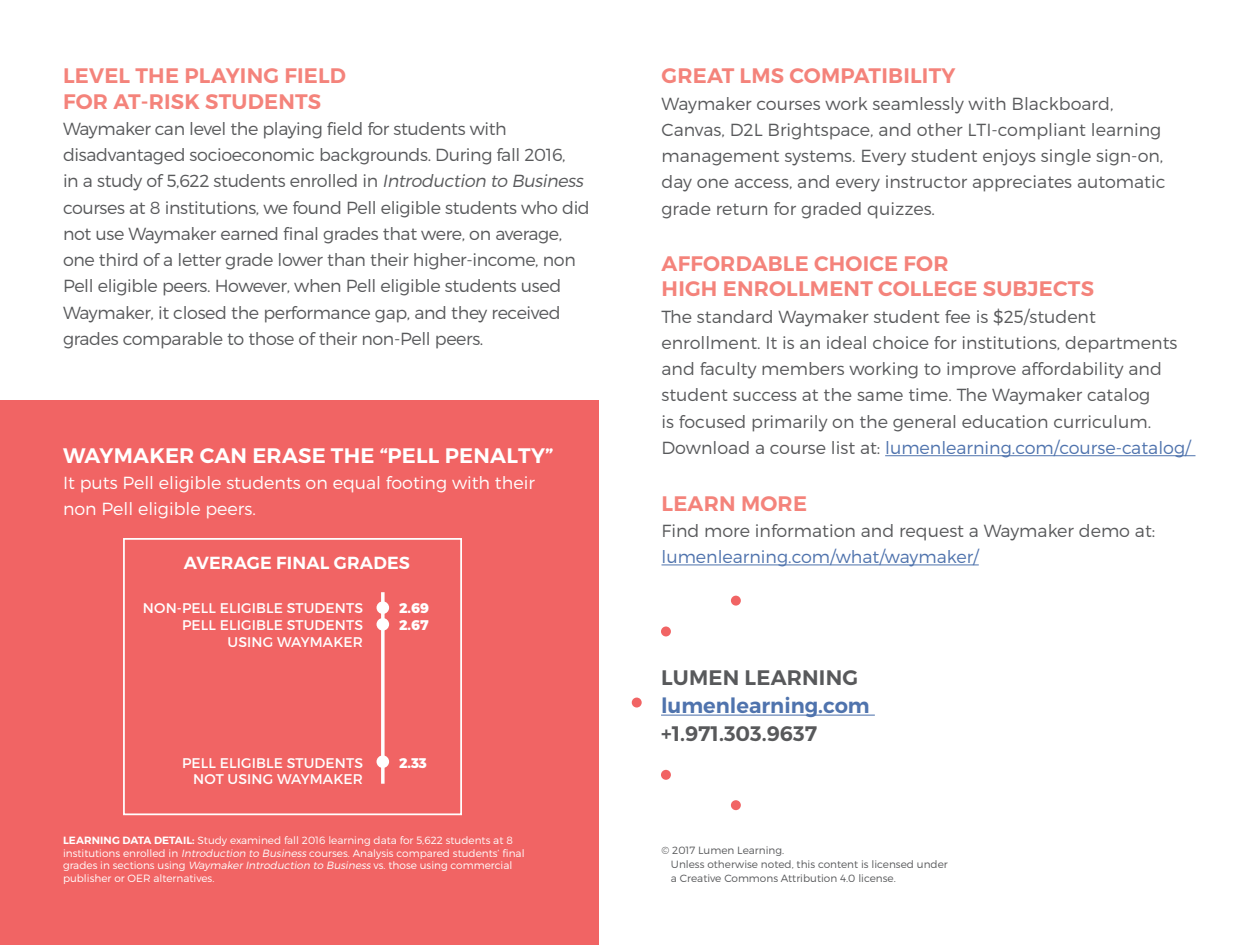
<style>
.page{position:relative;width:1260px;height:945px;background:#fff}
.page>*{position:absolute;margin:0;border:0;box-sizing:border-box;transform-origin:0 0}
.Headline{font:600 21px/25.2px "Montserrat";letter-spacing:.01em;color:#f4837b}
.Headline-2{font:600 21px "Montserrat";letter-spacing:.01em;color:#fff}
.Headline-3{font:600 21px "Montserrat";letter-spacing:.01em;color:#58595b}
.Headline-4{font:600 21px "Montserrat";color:#4f73ad}
.t1{font:300 17.5px/26.2px "Montserrat";color:#58595b}
.t2{font:300 17.5px/26.2px "Montserrat";letter-spacing:-.02em;color:#58595b}
.t3{font:300 17.5px/26.2px "Montserrat";color:#fff}
.call_outs{font:600 17.5px "Montserrat";letter-spacing:.01em;color:#fff}
.t4{font:14px "Montserrat";letter-spacing:.01em;color:#fff}
.t5{font:800 14px "Montserrat";color:#fff}
.t6{font:300 10.5px/12.6px "Montserrat";color:#fff}
.CCBY{font:300 10.5px/14px "Montserrat";color:#58595b}
.s1{font-style:italic}
.s2{font-weight:600}
.s3{color:#4f73ad}
</style>
<div class="page">
<div style="left:0;top:401px;width:598px;height:544px;background:#f16464"></div>
<div style="left:123px;top:538px;width:339px;height:277px;border:2px solid #fff"></div>
<svg style="left:381px;top:592px;width:4px;height:192px"></svg>
<div style="left:377px;top:601px;width:12px;height:13px;background:#fff;border-radius:50%"></div>
<div style="left:377px;top:618px;width:12px;height:13px;background:#fff;border-radius:50%"></div>
<div style="left:377px;top:755px;width:12px;height:13px;background:#fff;border-radius:50%"></div>
<hr style="left:885px;top:455px;width:311px;height:1px;background:#4f73ad">
<hr style="left:662px;top:564px;width:317px;height:1px;background:#4f73ad">
<div style="left:632px;top:698px;width:10px;height:10px;background:#f16464;border-radius:50%"></div>
<div style="left:661px;top:627px;width:10px;height:9px;background:#f16464;border-radius:50%"></div>
<div style="left:661px;top:770px;width:10px;height:10px;background:#f16464;border-radius:50%"></div>
<div style="left:731px;top:596px;width:10px;height:10px;background:#f16464;border-radius:50%"></div>
<div style="left:731px;top:800px;width:10px;height:10px;background:#f16464;border-radius:50%"></div>
<hr style="left:661px;top:715px;width:214px;height:1px;background:#4f73ad">
<p class="Headline" style="left:63px;top:63px;width:284px">LEVEL THE PLAYING FIELD<br>FOR AT-RISK STUDENTS</p>
<p class="t2" style="left:63px;top:115px;width:528px">Waymaker can level the playing field for students with disadvantaged socioeconomic backgrounds. During fall 2016,<br>in a study of 5,622 students enrolled in <span class="s1">Introduction to Business </span>courses at 8 institutions, we found Pell eligible students who did not use Waymaker earned final grades that were, on average, one third of a letter grade lower than their higher-income, non Pell eligible peers. However, when Pell eligible students used Waymaker, it closed the performance gap, and they received grades comparable to those of their non-Pell peers.</p>
<p class="Headline-2" style="left:63px;top:442px;width:492px">WAYMAKER CAN ERASE THE “PELL PENALTY”</p>
<p class="t3" style="left:63px;top:469px;width:473px">It puts Pell eligible students on equal footing with their non Pell eligible peers.</p>
<p class="call_outs" style="left:184px;top:552px;width:228px">AVERAGE FINAL GRADES</p>
<p class="t4" style="left:143px;top:600px;width:222px">NON-PELL ELIGIBLE STUDENTS</p>
<p class="t4" style="left:182px;top:617px;width:183px">PELL ELIGIBLE STUDENTS</p>
<p class="t4" style="left:228px;top:633px;width:137px">USING WAYMAKER</p>
<p class="t5" style="left:399px;top:600px;width:31px">2.69</p>
<p class="t5" style="left:399px;top:616px;width:31px">2.67</p>
<p class="t4" style="left:182px;top:754px;width:183px">PELL ELIGIBLE STUDENTS</p>
<p class="t5" style="left:399px;top:754px;width:29px">2.33</p>
<p class="t4" style="left:193px;top:771px;width:171px">NOT USING WAYMAKER</p>
<p class="t6" style="left:63px;top:834px;width:463px"><span class="s2">LEARNING DATA DETAIL:</span> Study examined fall 2016 learning data for 5,622 students at 8 institutions enrolled in <span class="s1">Introduction to Business</span> courses. Analysis compared students’ final grades in sections using <span class="s1">Waymaker Introduction to Business</span> vs. those using commercial publisher or OER alternatives.</p>
<p class="Headline" style="left:662px;top:63px;width:295px">GREAT LMS COMPATIBILITY</p>
<p class="t1" style="left:662px;top:90px;width:506px">Waymaker courses work seamlessly with Blackboard, Canvas, D2L Brightspace, and other LTI-compliant learning management systems. Every student enjoys single sign-on, day one access, and every instructor appreciates automatic grade return for graded quizzes.</p>
<p class="Headline" style="left:662px;top:251px;width:434px">AFFORDABLE CHOICE FOR<br>HIGH ENROLLMENT COLLEGE SUBJECTS</p>
<p class="t1" style="left:662px;top:303px;width:531px">The standard Waymaker student fee is $25/student enrollment. It is an ideal choice for institutions, departments and faculty members working to improve affordability and student success at the same time. The Waymaker catalog<br>is focused primarily on the general education curriculum.<br>Download a course list at: <span class="s3">lumenlearning.com/course-catalog/</span></p>
<p class="Headline" style="left:662px;top:491px;width:147px">LEARN MORE</p>
<p class="t1" style="left:662px;top:517px;width:495px">Find more information and request a Waymaker demo at: <span class="s3">lumenlearning.com/what/waymaker/</span></p>
<p class="Headline-3" style="left:661px;top:665px;width:199px">LUMEN LEARNING</p>
<p class="Headline-4" style="left:661px;top:693px;width:210px">lumenlearning.com</p>
<p class="Headline-3" style="left:661px;top:721px;width:157px">+1.971.303.9637</p>
<p class="CCBY" style="left:671px;top:843px;width:278px;text-indent:-9px">© 2017 Lumen Learning.<br>Unless otherwise noted, this content is licensed under a Creative Commons Attribution 4.0 license.</p>
</div>
